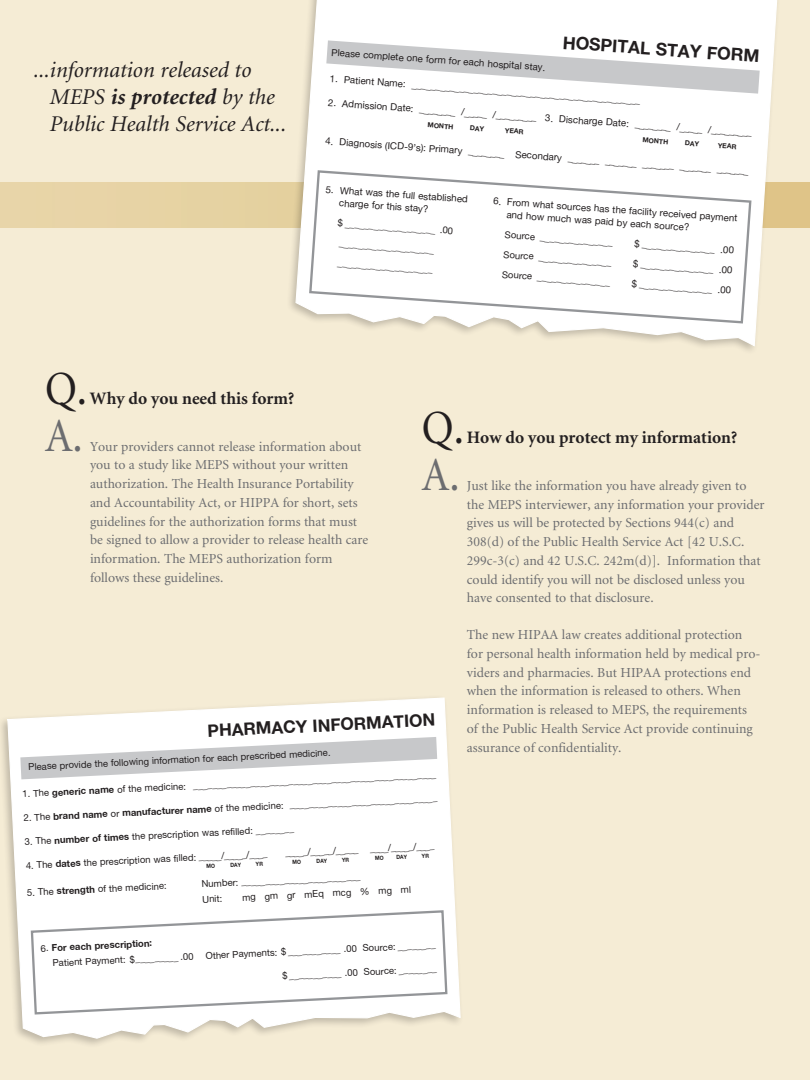
<style>
.page{position:relative;width:810px;height:1080px;background:#f5ecd5}
.page>*{position:absolute;margin:0;border:0;box-sizing:border-box;transform-origin:0 0}
.t1{font:47.5px "Minion";color:#231f20;scale:.9 1}
.t2{font:47.5px "Minion";color:#6c6d70;scale:.9 1}
.t3{font:italic 22.5px/27px "Minion";color:#231f20}
.t4{font:700 17.5px "Minion";color:#231f20}
.t5{font:700 17.5px "Helvetica Neue LT Std";color:#231f20}
.t6{font:700 17.12px "Helvetica Neue LT Std";color:#231f20}
.t7{font:13.75px/18.8px "Minion";color:#6c6d70}
.t8{font:9.75px/12.5px "Helvetica Neue LT Std";color:#231f20}
.t9{font:9.5px/14.9px "Helvetica Neue LT Std";color:#231f20}
.t10{font:700 9.5px "Helvetica Neue LT Std";color:#231f20}
.t11{font:700 6.88px "Helvetica Neue LT Std";color:#231f20}
.s1{font-weight:700}
.s2{font-size:9.5px}
.s3{font-weight:400}
</style>
<div class="page">
<svg style="left:0;top:182px;width:810px;height:45px;background:#e5d1a1"></svg>
<div style="left:286px;top:0;width:496px;height:356px;background:#231f20;opacity:.25"></div>
<svg style="left:295px;top:0;width:484px;height:347px"></svg>
<svg style="left:326px;top:40px;width:434px;height:54px;background:#e7e7e8"></svg>
<div style="left:308px;top:169px;width:445px;height:156px;background:#fff"></div>
<svg style="left:6px;top:697px;width:455px;height:346px"></svg>
<svg style="left:20px;top:737px;width:417px;height:42px;background:#e1e2e3"></svg>
<svg style="left:29px;top:909px;width:420px;height:107px;background:#f9f9f9"></svg>
<svg style="left:470px;top:126px;width:15px;height:5px"></svg>
<svg style="left:685px;top:141px;width:14px;height:5px"></svg>
<svg style="left:207px;top:864px;width:8px;height:4px"></svg>
<svg style="left:231px;top:862px;width:10px;height:5px"></svg>
<svg style="left:256px;top:861px;width:7px;height:5px"></svg>
<svg style="left:293px;top:859px;width:8px;height:5px"></svg>
<svg style="left:317px;top:858px;width:10px;height:5px"></svg>
<svg style="left:342px;top:857px;width:7px;height:5px"></svg>
<svg style="left:375px;top:855px;width:9px;height:5px"></svg>
<svg style="left:397px;top:854px;width:10px;height:5px"></svg>
<svg style="left:422px;top:853px;width:7px;height:5px"></svg>
<h2 class="t3" style="left:50px;top:57px;width:238px;text-indent:-16px">...information released to<br>MEPS <span class="s1">is protected</span> by the<br>Public Health Service Act...</h2>
<p class="t5" style="left:564px;top:32px;width:199px;rotate:4deg">HOSPITAL STAY FORM</p>
<p class="t8" style="left:330px;top:72px;width:313px;rotate:4deg">1. Patient Name: ________________________________________________</p>
<p class="t8" style="left:332px;top:46px;width:216px;rotate:4deg">Please complete one form for each hospital stay.</p>
<p class="t8" style="left:329px;top:96px;width:426px;rotate:4deg">2. Admission Date: ________ /_____ /_________ 3. Discharge Date: ________ /_____ /_________</p>
<p class="t11" style="left:428px;top:121px;width:27px;rotate:4deg">MONTH</p>
<p class="t11" style="left:505px;top:126px;width:20px;rotate:4deg">YEAR</p>
<p class="t8" style="left:326px;top:135px;width:426px;rotate:4deg">4. Diagnosis (ICD-9’s): Primary ________ Secondary _______ _______ _______ _______ _______</p>
<p class="t11" style="left:643px;top:136px;width:27px;rotate:4deg">MONTH</p>
<p class="t11" style="left:718px;top:141px;width:20px;rotate:4deg">YEAR</p>
<p class="t8" style="left:340px;top:184px;width:130px;text-indent:-14px;rotate:4deg">5. What was the full established charge for this stay?</p>
<p class="t8" style="left:508px;top:196px;width:232px;text-indent:-14px;rotate:4deg">6. From what sources has the facility received payment and how much was paid by each source?</p>
<p class="t9" style="left:338px;top:215px;width:117px;rotate:4deg">$ ___________________ .00</p>
<p class="t8" style="left:505px;top:228px;width:110px;rotate:4deg"><span class="s2">Source</span> _______________</p>
<p class="t8" style="left:635px;top:237px;width:101px;rotate:4deg">$ _______________ .00</p>
<p class="t9" style="left:339px;top:235px;width:97px;rotate:4deg">____________________</p>
<p class="t8" style="left:504px;top:248px;width:110px;rotate:4deg"><span class="s2">Source</span> _______________</p>
<p class="t8" style="left:634px;top:257px;width:101px;rotate:4deg">$ _______________ .00</p>
<p class="t9" style="left:338px;top:255px;width:97px;rotate:4deg">____________________</p>
<p class="t8" style="left:502px;top:268px;width:110px;rotate:4deg"><span class="s2">Source</span> _______________</p>
<p class="t8" style="left:632px;top:277px;width:101px;rotate:4deg">$ _______________ .00</p>
<h1 class="t1" style="left:45px;top:365px;width:48px">Q.</h1>
<p class="t4" style="left:90px;top:389px;width:206px">Why do you need this form?</p>
<h1 class="t1" style="left:422px;top:404px;width:48px">Q.</h1>
<h1 class="t2" style="left:45px;top:412px;width:44px">A.</h1>
<p class="t4" style="left:467px;top:428px;width:272px">How do you protect my information?</p>
<p class="t7" style="left:90px;top:437px;width:280px">Your providers cannot release information about you to a study like MEPS without your written authorization. The Health Insurance Portability and Accountability Act, or HIPPA for short, sets guidelines for the authorization forms that must be signed to allow a provider to release health care information. The MEPS authorization form follows these guidelines.</p>
<h1 class="t2" style="left:422px;top:451px;width:44px">A.</h1>
<p class="t7" style="left:467px;top:477px;width:299px">Just like the information you have already given to the MEPS interviewer, any information your provider gives us will be protected by Sections 944(c) and 308(d) of the Public Health Service Act [42 U.S.C.<br>299c-3(c) and 42 U.S.C. 242m(d)]. Information that could identify you will not be disclosed unless you have consented to that disclosure.</p>
<p class="t7" style="left:467px;top:626px;width:295px">The new HIPAA law creates additional protection for personal health information held by medical pro&shy;viders and pharmacies. But HIPAA protections end when the information is released to others. When information is released to MEPS, the requirements of the Public Health Service Act provide continuing assurance of confidentiality.</p>
<p class="t6" style="left:207px;top:721px;width:229px;rotate:-3deg">PHARMACY INFORMATION</p>
<p class="t9" style="left:28px;top:760px;width:304px;rotate:-3deg">Please provide the following information for each prescribed medicine.</p>
<p class="t9" style="left:22px;top:787px;width:165px;rotate:-3deg">1. The <span class="s1">generic name</span> of the medicine:</p>
<p class="t10" style="left:23px;top:812px;width:262px;rotate:-3deg"><span class="s3">2. The</span> brand name <span class="s3">or</span> manufacturer name <span class="s3">of the medicine:</span></p>
<p class="t9" style="left:24px;top:835px;width:271px;rotate:-3deg">3. The <span class="s1">number of times</span> the prescription was refilled: ________</p>
<p class="t9" style="left:25px;top:858px;width:243px;rotate:-3deg">4. The <span class="s1">dates</span> the prescription was filled: _____/_____/____</p>
<p class="t9" style="left:285px;top:846px;width:151px;rotate:-3deg">_____/_____/_____ ____/_____/____</p>
<p class="t9" style="left:27px;top:885px;width:141px;rotate:-3deg">5. The <span class="s1">strength</span> of the medicine:</p>
<p class="t9" style="left:201px;top:877px;width:161px;rotate:-3deg">Number: _________________________<br>Unit:</p>
<p class="t9" style="left:242px;top:890px;width:170px;rotate:-3deg">mg gm gr mEq mcg % mg ml</p>
<p class="t9" style="left:51px;top:940px;width:345px;line-height:15.8px;text-indent:-11px;rotate:-3deg">6. <span class="s1">For each prescription:<br></span>Patient Payment: $_________ .00 Other Payments: $ ___________ .00 Source:</p>
<p class="t9" style="left:282px;top:969px;width:116px;rotate:-3deg">$ ___________ .00 Source:</p>
</div>
